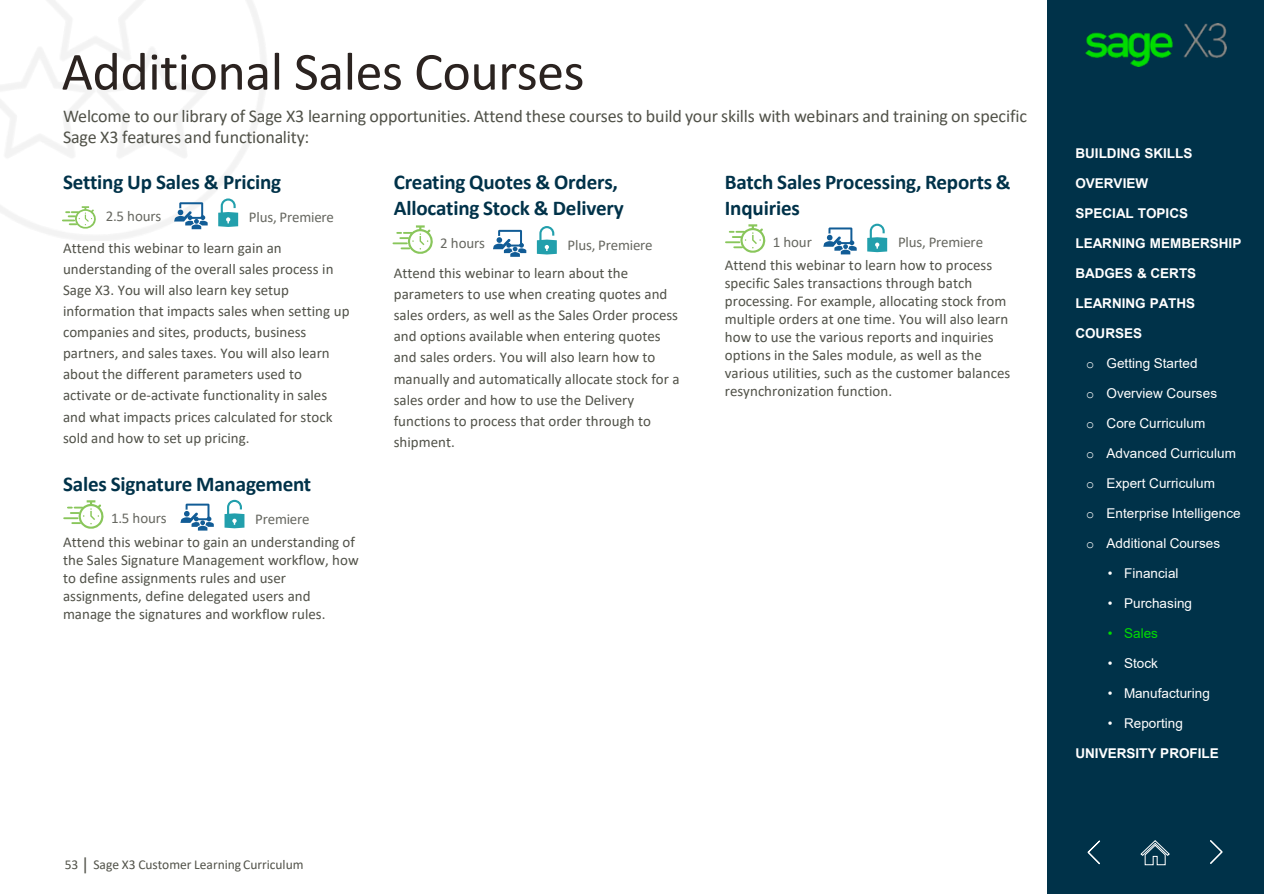
<style>
.page{position:relative;width:1264px;height:894px;background:#fff}
.page>*{position:absolute;margin:0;border:0;box-sizing:border-box;transform-origin:0 0}
.t1{font:54px "Calibri";letter-spacing:-.01em;color:#2b2320}
.t2{font:700 21px/25.2px "Calibri";letter-spacing:-.005em;color:#003249}
.t3{font:18px/21.6px "Calibri";letter-spacing:-.01em;color:#515249}
.t4{font:15px/21px "Calibri";color:#515249}
.t5{font:15px "Calibri";letter-spacing:-.01em;color:#676861}
.t6{font:13.5px "Arial";letter-spacing:.005em;color:#fff}
.t7{font:700 13.5px "Arial";color:#fff}
.t8{font:13.5px "Calibri";color:#515249}
.t9{font:13.5px "Arial";letter-spacing:.005em;color:#00dc01}
.s1{font-size:18px}
.s2{font-family:"Courier New"}
</style>
<div class="page">
<img style="left:0;top:0;width:266px;height:240px">
<div style="left:1047px;top:0;width:216px;height:893px;background:#003249"></div>
<img style="left:1085px;top:24px;width:140px;height:42px">
<svg style="left:1140px;top:840px;width:30px;height:25px"></svg>
<svg style="left:1087px;top:840px;width:13px;height:24px"></svg>
<svg style="left:1210px;top:840px;width:12px;height:24px"></svg>
<svg style="left:393px;top:225px;width:40px;height:29px"></svg>
<svg style="left:63px;top:206px;width:34px;height:23px"></svg>
<svg style="left:174px;top:202px;width:34px;height:27px"></svg>
<svg style="left:218px;top:198px;width:20px;height:29px"></svg>
<svg style="left:493px;top:230px;width:33px;height:27px"></svg>
<svg style="left:536px;top:226px;width:20px;height:28px"></svg>
<svg style="left:823px;top:227px;width:33px;height:27px"></svg>
<svg style="left:867px;top:224px;width:20px;height:28px"></svg>
<svg style="left:64px;top:500px;width:40px;height:29px"></svg>
<svg style="left:180px;top:503px;width:34px;height:27px"></svg>
<svg style="left:224px;top:499px;width:20px;height:29px"></svg>
<svg style="left:725px;top:224px;width:41px;height:29px"></svg>
<h2 class="t1" style="left:62px;top:34px;width:524px">Additional Sales Courses</h2>
<p class="t3" style="left:63px;top:104px;width:965px">Welcome to our library of Sage X3 learning opportunities. Attend these courses to build your skills with webinars and training on specific<br>Sage X3 features and functionality:</p>
<p class="t2" style="left:63px;top:169px;width:220px">Setting Up Sales &amp; Pricing</p>
<p class="t5" style="left:106px;top:205px;width:57px">2.5 hours</p>
<p class="t5" style="left:249px;top:207px;width:87px">Plus, Premiere</p>
<p class="t4" style="left:63px;top:237px;width:288px">Attend this webinar to learn gain an understanding of the overall sales process in Sage X3. You will also learn key setup information that impacts sales when setting up companies and sites, products, business partners, and sales taxes. You will also learn about the different parameters used to activate or de-activate functionality in sales and what impacts prices calculated for stock sold and how to set up pricing.</p>
<p class="t2" style="left:63px;top:471px;width:249px">Sales Signature Management</p>
<p class="t5" style="left:111px;top:507px;width:57px">1.5 hours</p>
<p class="t5" style="left:255px;top:508px;width:56px">Premiere</p>
<p class="t4" style="left:63px;top:532px;width:297px;line-height:18px">Attend this webinar to gain an understanding of the Sales Signature Management workflow, how to define assignments rules and user assignments, define delegated users and manage the signatures and workflow rules.</p>
<p class="t2" style="left:393px;top:169px;width:231px">Creating Quotes &amp; Orders,<br>Allocating Stock &amp; Delivery</p>
<p class="t2" style="left:724px;top:169px;width:287px">Batch Sales Processing, Reports &amp;<br>Inquiries</p>
<p class="t5" style="left:440px;top:232px;width:46px">2 hours</p>
<p class="t5" style="left:772px;top:231px;width:41px">1 hour</p>
<p class="t5" style="left:567px;top:234px;width:87px">Plus, Premiere</p>
<p class="t5" style="left:897px;top:232px;width:87px">Plus, Premiere</p>
<p class="t4" style="left:393px;top:262px;width:287px">Attend this webinar to learn about the parameters to use when creating quotes and sales orders, as well as the Sales Order process and options available when entering quotes and sales orders. You will also learn how to manually and automatically allocate stock for a sales order and how to use the Delivery functions to process that order through to shipment.</p>
<p class="t4" style="left:724px;top:256px;width:287px;line-height:18px">Attend this webinar to learn how to process specific Sales transactions through batch processing. For example, allocating stock from multiple orders at one time. You will also learn how to use the various reports and inquiries options in the Sales module, as well as the various utilities, such as the customer balances resynchronization function.</p>
<p class="t8" style="left:65px;top:854px;width:240px">53 <span class="s1">|</span> Sage X3 Customer Learning Curriculum</p>
<p class="t7" style="left:1075px;top:143px;width:119px">BUILDING SKILLS</p>
<p class="t7" style="left:1075px;top:173px;width:74px">OVERVIEW</p>
<p class="t7" style="left:1075px;top:203px;width:114px">SPECIAL TOPICS</p>
<p class="t7" style="left:1075px;top:233px;width:167px">LEARNING MEMBERSHIP</p>
<p class="t7" style="left:1075px;top:263px;width:122px">BADGES &amp; CERTS</p>
<p class="t7" style="left:1075px;top:293px;width:121px">LEARNING PATHS</p>
<p class="t7" style="left:1075px;top:323px;width:68px">COURSES</p>
<p class="t6" style="left:1085px;top:354px;width:113px"><span class="s2">o</span> Getting Started</p>
<p class="t6" style="left:1085px;top:383px;width:132px"><span class="s2">o</span> Overview Courses</p>
<p class="t6" style="left:1085px;top:413px;width:120px"><span class="s2">o</span> Core Curriculum</p>
<p class="t6" style="left:1085px;top:444px;width:151px"><span class="s2">o</span> Advanced Curriculum</p>
<p class="t6" style="left:1085px;top:473px;width:130px"><span class="s2">o</span> Expert Curriculum</p>
<p class="t6" style="left:1085px;top:503px;width:156px"><span class="s2">o</span> Enterprise Intelligence</p>
<p class="t6" style="left:1085px;top:534px;width:135px"><span class="s2">o</span> Additional Courses</p>
<p class="t6" style="left:1107px;top:563px;width:72px">• Financial</p>
<p class="t6" style="left:1107px;top:593px;width:86px">• Purchasing</p>
<p class="t9" style="left:1107px;top:624px;width:52px">• Sales</p>
<p class="t6" style="left:1107px;top:653px;width:52px">• Stock</p>
<p class="t6" style="left:1107px;top:683px;width:104px">• Manufacturing</p>
<p class="t6" style="left:1107px;top:714px;width:77px">• Reporting</p>
<p class="t7" style="left:1075px;top:743px;width:145px">UNIVERSITY PROFILE</p>
</div>
